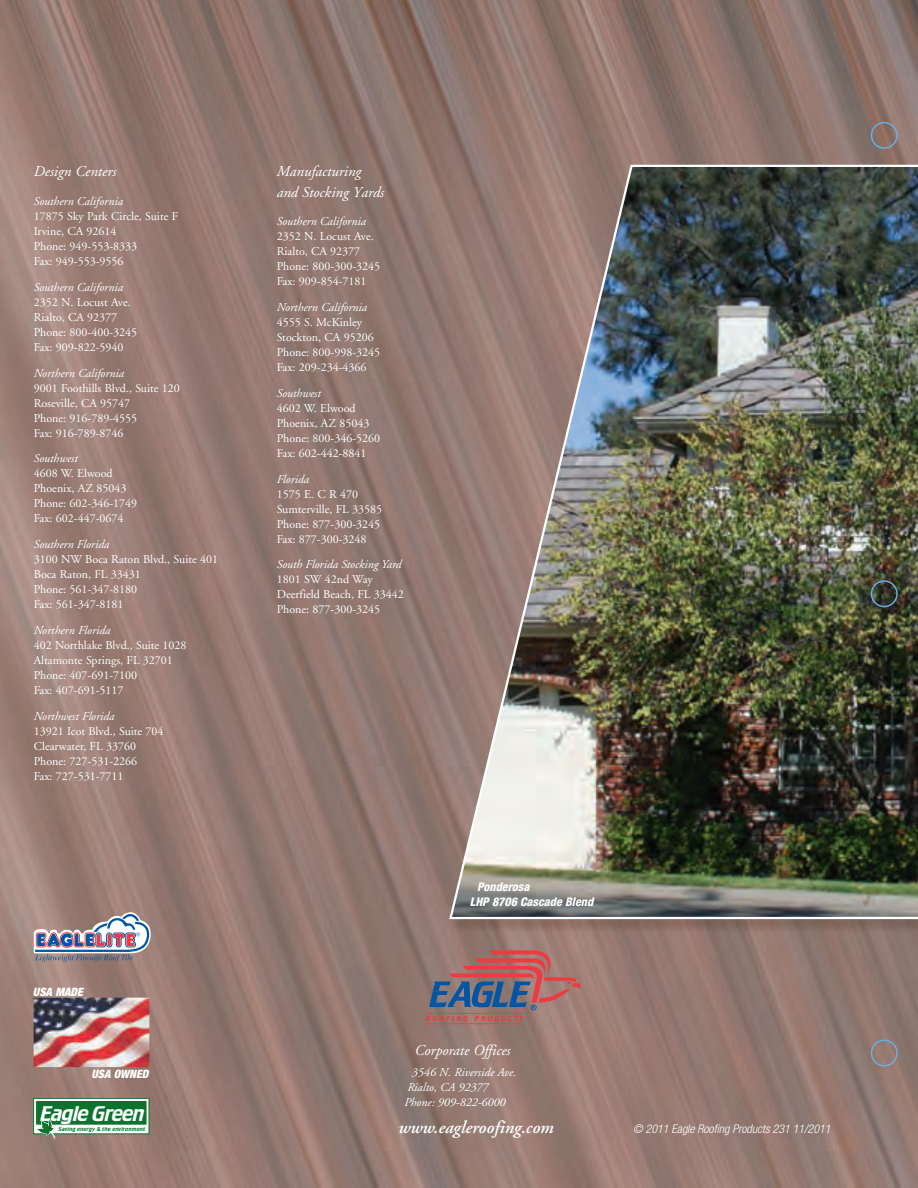
<style>
.page{position:relative;width:918px;height:1188px;background:#fff}
.page>*{position:absolute;margin:0;border:0;box-sizing:border-box;transform-origin:0 0}
.t1{font:22.2px "Crillee Italic Plain";letter-spacing:-.05em;color:#fff}
.t2{font:italic 600 18px "Adobe Garamond";color:#fff}
.t3{font:italic 15px/20.2px "Adobe Garamond";color:#fff}
.t4{font:12px/15px "Adobe Garamond";color:#fff}
.t5{font:italic 12px/15px "Adobe Garamond";color:#fff}
.t6{font:italic 300 condensed 12px "Helvetica Neue";color:#fff}
.t7{font:italic 800 condensed 12px/15px "Helvetica Neue";color:#fff}
.t8{font:italic 900 condensed 11.55px "Helvetica Neue";color:#fff}
.t9{font:5.85px "Crillee Italic Plain";letter-spacing:.005em;color:#0c732e}
</style>
<div class="page">
<img style="left:0;top:0;width:918px;height:1188px">
<img style="left:448px;top:163px;width:470px;height:757px">
<svg style="left:429px;top:950px;width:152px;height:60px;background:#916a72"></svg>
<hr style="left:427px;top:1013px;width:97px;height:1px;background:#ee3a41">
<svg style="left:425px;top:1016px;width:98px;height:8px"></svg>
<img style="left:34px;top:998px;width:115px;height:69px">
<div style="left:34px;top:1098px;width:115px;height:36px;background:#fff"></div>
<div style="left:33px;top:1098px;width:116px;height:36px;border:1px solid #0c732e"></div>
<div style="left:35px;top:1100px;width:112px;height:25px;background:#0c732e;border:1px solid #fff"></div>
<svg style="left:37px;top:1119px;width:18px;height:19px"></svg>
<svg style="left:34px;top:912px;width:117px;height:50px"></svg>
<div style="left:871px;top:122px;width:27px;height:27px;border:2px solid #6caddf;border-radius:50%"></div>
<div style="left:871px;top:580px;width:27px;height:27px;border:2px solid #6caddf;border-radius:50%"></div>
<div style="left:871px;top:1039px;width:27px;height:27px;border:2px solid #6caddf;border-radius:50%"></div>
<p class="t3" style="left:34px;top:162px;width:84px">Design Centers</p>
<p class="t5" style="left:34px;top:194px;width:91px">Southern California</p>
<p class="t4" style="left:34px;top:209px;width:146px">17875 Sky Park Circle, Suite F<br>Irvine, CA 92614<br>Phone: 949-553-8333<br>Fax: 949-553-9556</p>
<p class="t5" style="left:34px;top:280px;width:91px">Southern California</p>
<p class="t4" style="left:34px;top:295px;width:105px">2352 N. Locust Ave.<br>Rialto, CA 92377<br>Phone: 800-400-3245<br>Fax: 909-822-5940</p>
<p class="t5" style="left:34px;top:366px;width:92px">Northern California</p>
<p class="t4" style="left:34px;top:381px;width:148px">9001 Foothills Blvd., Suite 120<br>Roseville, CA 95747<br>Phone: 916-789-4555<br>Fax: 916-789-8746</p>
<p class="t5" style="left:34px;top:451px;width:46px">Southwest</p>
<p class="t4" style="left:34px;top:466px;width:105px">4608 W. Elwood<br>Phoenix, AZ 85043<br>Phone: 602-346-1749<br>Fax: 602-447-0674</p>
<p class="t5" style="left:34px;top:537px;width:77px">Southern Florida</p>
<p class="t4" style="left:34px;top:552px;width:186px">3100 NW Boca Raton Blvd., Suite 401<br>Boca Raton, FL 33431<br>Phone: 561-347-8180<br>Fax: 561-347-8181</p>
<p class="t5" style="left:34px;top:623px;width:78px">Northern Florida</p>
<p class="t4" style="left:34px;top:638px;width:154px">402 Northlake Blvd., Suite 1028<br>Altamonte Springs, FL 32701<br>Phone: 407-691-7100<br>Fax: 407-691-5117</p>
<p class="t5" style="left:34px;top:709px;width:82px">Northwest Florida</p>
<p class="t4" style="left:34px;top:724px;width:131px">13921 Icot Blvd., Suite 704<br>Clearwater, FL 33760<br>Phone: 727-531-2266<br>Fax: 727-531-7711</p>
<p class="t8" style="left:33px;top:984px;width:51px">USA MADE</p>
<p class="t8" style="left:91px;top:1066px;width:59px">USA OWNED</p>
<h1 class="t1" style="left:40px;top:1106px;width:106px">Eagle Green</h1>
<p class="t9" style="left:59px;top:1127px;width:88px">Saving energy &amp; the environment</p>
<p class="t3" style="left:277px;top:162px;width:109px">Manufacturing and Stocking Yards</p>
<p class="t5" style="left:277px;top:214px;width:91px">Southern California</p>
<p class="t4" style="left:277px;top:229px;width:105px">2352 N. Locust Ave.<br>Rialto, CA 92377<br>Phone: 800-300-3245<br>Fax: 909-854-7181</p>
<p class="t5" style="left:277px;top:300px;width:92px">Northern California</p>
<p class="t4" style="left:277px;top:315px;width:105px">4555 S. McKinley<br>Stockton, CA 95206<br>Phone: 800-998-3245<br>Fax: 209-234-4366</p>
<p class="t5" style="left:277px;top:386px;width:46px">Southwest</p>
<p class="t4" style="left:277px;top:401px;width:105px">4602 W. Elwood<br>Phoenix, AZ 85043<br>Phone: 800-346-5260<br>Fax: 602-442-8841</p>
<p class="t5" style="left:277px;top:472px;width:34px">Florida</p>
<p class="t4" style="left:277px;top:487px;width:107px">1575 E. C R 470<br>Sumterville, FL 33585<br>Phone: 877-300-3245<br>Fax: 877-300-3248</p>
<p class="t5" style="left:277px;top:558px;width:126px">South Florida Stocking Yard</p>
<p class="t4" style="left:277px;top:572px;width:129px">1801 SW 42nd Way<br>Deerfield Beach, FL 33442<br>Phone: 877-300-3245</p>
<p class="t7" style="left:470px;top:879px;width:125px;text-indent:7px">Ponderosa<br>LHP 8706 Cascade Blend</p>
<p class="t3" style="left:415px;top:1040px;width:97px">Corporate Offices</p>
<p class="t5" style="left:404px;top:1066px;width:114px;text-indent:8px">3546 N. Riverside Ave.<br>Rialto, CA 92377<br>Phone: 909-822-6000</p>
<h2 class="t2" style="left:398px;top:1118px;width:157px">www.eagleroofing.com</h2>
<p class="t6" style="left:633px;top:1122px;width:199px">© 2011 Eagle Roofing Products 231 11/2011</p>
</div>
